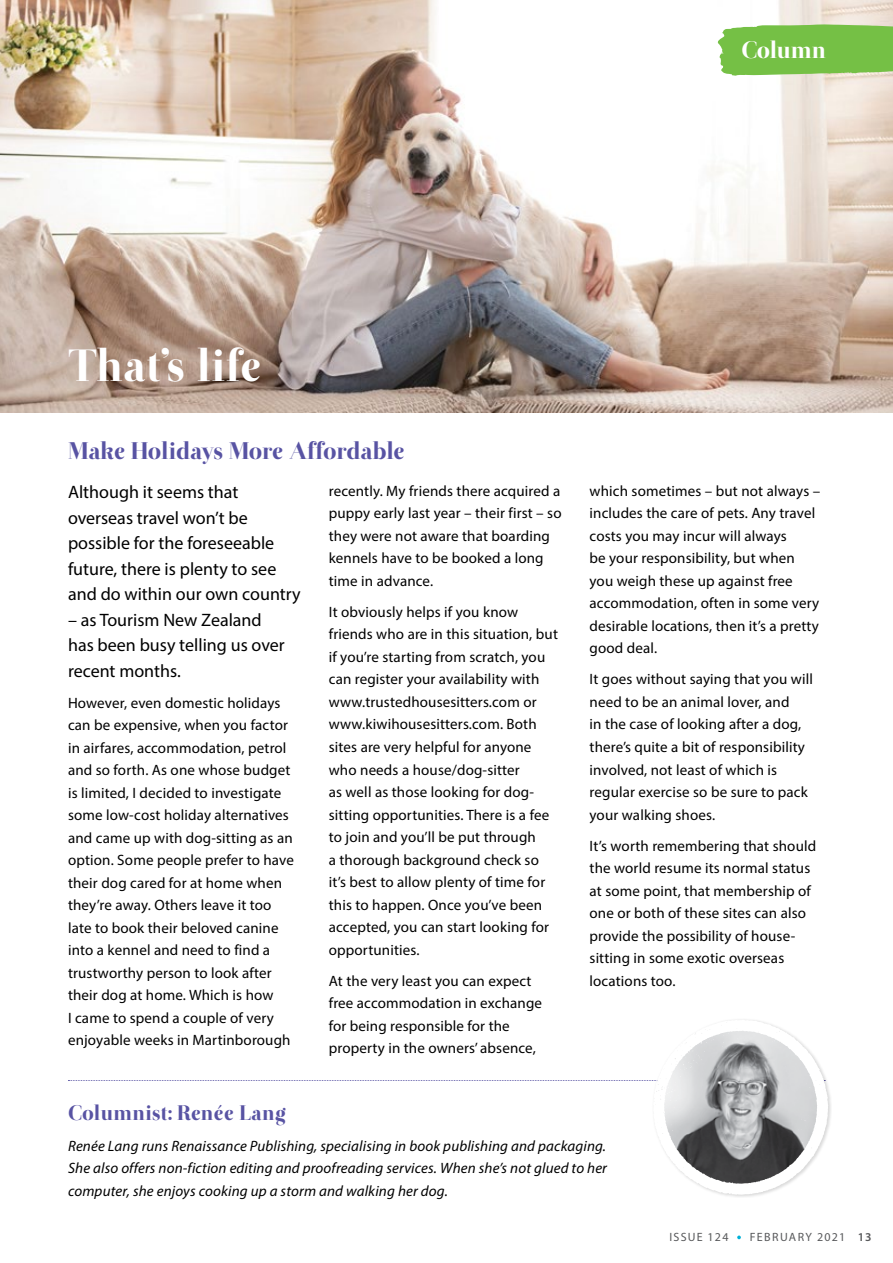
<style>
.page{position:relative;width:893px;height:1263px;background:#fff}
.page>*{position:absolute;margin:0;border:0;box-sizing:border-box;transform-origin:0 0}
.t1{font:45px "Otama ep";letter-spacing:.01em;color:#fff}
.t2{font:24px "Otama ep";letter-spacing:-.01em;color:#5853a3}
.t3{font:23.7px "Otama ep";letter-spacing:-.01em;color:#fff}
.t4{font:21px "Otama ep";letter-spacing:.01em;color:#5853a3}
.t5{font:18px/25.5px "Myriad Pro";color:#000}
.t6{font:15px/22.5px "Myriad Pro";letter-spacing:.01em;color:#000}
.t7{font:italic 15px/22.5px "Myriad Pro";letter-spacing:.01em;color:#000;text-align:justify}
.t8{font:12px "Myriad Pro";letter-spacing:.1em;color:#58595b}
.s1{font-weight:600}
</style>
<div class="page">
<img style="left:0;top:0;width:893px;height:412px">
<div style="left:651px;top:1018px;width:181px;height:180px;background:#000;opacity:.15"></div>
<svg style="left:68px;top:1019px;width:760px;height:176px"></svg>
<img style="left:664px;top:1030px;width:153px;height:154px">
<svg style="left:718px;top:24px;width:175px;height:52px"></svg>
<svg style="left:737px;top:1235px;width:4px;height:4px"></svg>
<h3 class="t3" style="left:741px;top:36px;width:86px">Column</h3>
<h1 class="t1" style="left:68px;top:339px;width:195px">That’s life</h1>
<h2 class="t2" style="left:68px;top:436px;width:338px">Make Holidays More Affordable</h2>
<p class="t5" style="left:68px;top:479px;width:234px">Although it seems that overseas travel won’t be possible for the foreseeable future, there is plenty to see and do within our own country</p>
<p class="t5" style="left:68px;top:607px;width:218px">– as Tourism New Zealand has been busy telling us over recent months.</p>
<p class="t6" style="left:68px;top:691px;width:227px">However, even domestic holidays can be expensive, when you factor in airfares, accommodation, petrol and so forth. As one whose budget is limited, I decided to investigate some low-cost holiday alternatives and came up with dog-sitting as an option. Some people prefer to have their dog cared for at home when they’re away. Others leave it too late to book their beloved canine into a kennel and need to find a trustworthy person to look after their dog at home. Which is how<br>I came to spend a couple of very enjoyable weeks in Martinborough</p>
<p class="t6" style="left:329px;top:479px;width:234px">recently. My friends there acquired a puppy early last year – their first – so they were not aware that boarding kennels have to be booked a long time in advance.</p>
<p class="t6" style="left:329px;top:600px;width:231px">It obviously helps if you know friends who are in this situation, but if you’re starting from scratch, you can register your availability with www.trustedhousesitters.com or www.kiwihousesitters.com. Both sites are very helpful for anyone who needs a house/dog-sitter<br>as well as those looking for dog&shy;sitting opportunities. There is a fee to join and you’ll be put through<br>a thorough background check so it’s best to allow plenty of time for this to happen. Once you’ve been accepted, you can start looking for opportunities.</p>
<p class="t6" style="left:329px;top:969px;width:215px">At the very least you can expect free accommodation in exchange for being responsible for the property in the owners’ absence,</p>
<p class="t6" style="left:590px;top:479px;width:232px">which sometimes – but not always – includes the care of pets. Any travel costs you may incur will always<br>be your responsibility, but when you weigh these up against free accommodation, often in some very desirable locations, then it’s a pretty good deal.</p>
<p class="t6" style="left:590px;top:668px;width:225px">It goes without saying that you will need to be an animal lover, and<br>in the case of looking after a dog, there’s quite a bit of responsibility involved, not least of which is regular exercise so be sure to pack your walking shoes.</p>
<p class="t6" style="left:590px;top:834px;width:228px">It’s worth remembering that should the world resume its normal status at some point, that membership of one or both of these sites can also provide the possibility of house&shy;sitting in some exotic overseas locations too.</p>
<h3 class="t4" style="left:68px;top:1100px;width:220px">Columnist: Renée Lang</h3>
<p class="t7" style="left:68px;top:1134px;width:541px">Renée Lang runs Renaissance Publishing, specialising in book publishing and packaging.<br>She also offers non-fiction editing and proofreading services. When she’s not glued to her computer, she enjoys cooking up a storm and walking her dog.</p>
<p class="t8" style="left:669px;top:1230px;width:60px">ISSUE 124</p>
<p class="t8" style="left:750px;top:1230px;width:124px">FEBRUARY 2021 <span class="s1">13</span></p>
</div>
